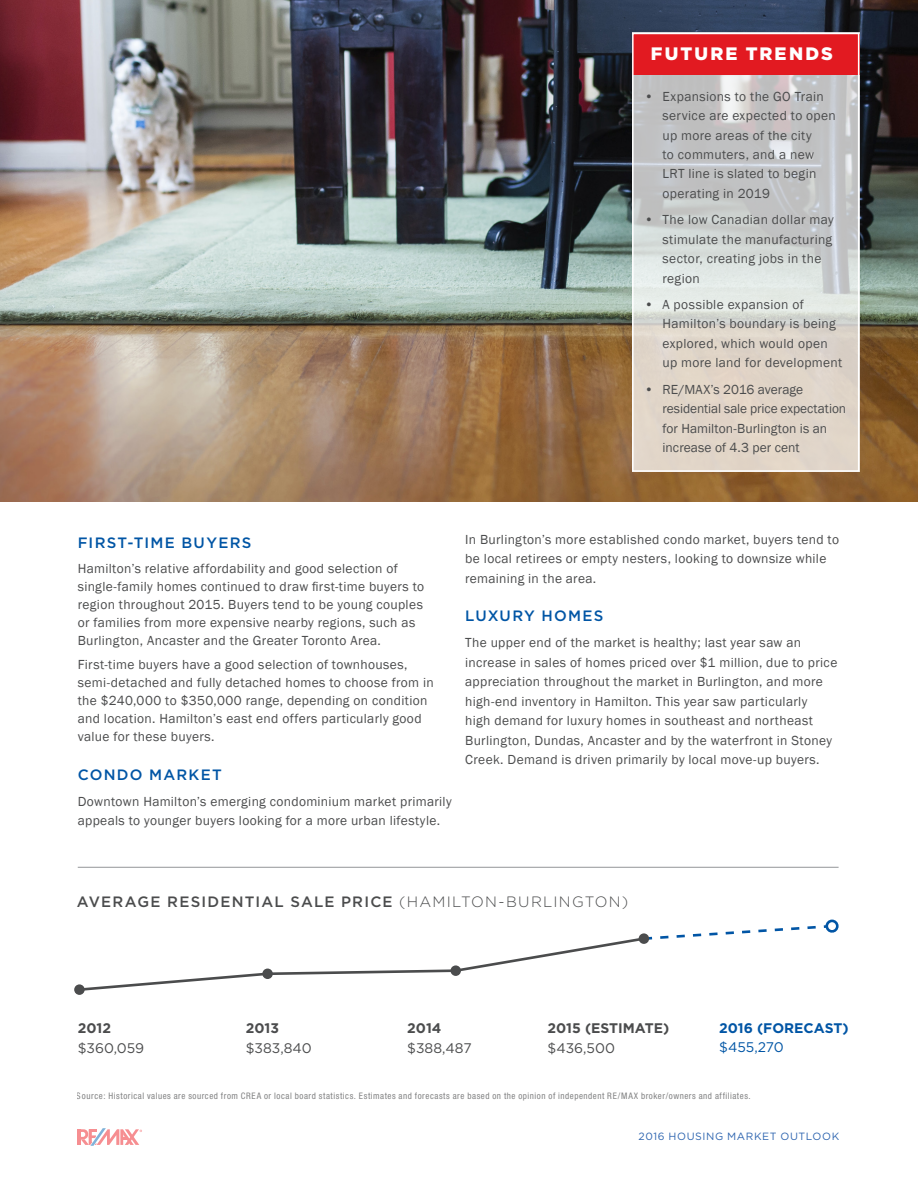
<style>
.page{position:relative;width:918px;height:1188px;background:#fff}
.page>*{position:absolute;margin:0;border:0;box-sizing:border-box;transform-origin:0 0}
.t1{font:900 18px "Gotham";letter-spacing:.125em;color:#fff}
.t2{font:500 15px "Gotham";letter-spacing:.08em;color:#4b4c4d}
.t3{font:500 15px "Gotham";letter-spacing:.085em;color:#0155a5}
.t4{font:13.95px "Gotham";color:#4b4c4d}
.t5{font:700 13.95px "Gotham";color:#4b4c4d}
.t6{font:700 13.95px "Gotham";color:#0155a5}
.t7{font:13.95px "Gotham";letter-spacing:-.005em;color:#0155a5}
.t8{font:13.5px/19.5px "Franklin Gothic";letter-spacing:.025em;color:#4b4c4d}
.t9{font:13.5px/19.5px "Franklin Gothic";color:#4b4c4d}
.t10{font:10.5px "Gotham";letter-spacing:.06em;color:#2e65b0}
.t11{font:condensed 9px "Helvetica Neue";letter-spacing:.06em;color:#4b4c4d}
.s1{font-weight:300}
</style>
<div class="page">
<hr style="left:78px;top:1129px;width:3px;height:16px;background:#ee1d23">
<svg style="left:79px;top:1128px;width:63px;height:18px"></svg>
<img style="left:0;top:0;width:918px;height:501px">
<hr style="left:78px;top:867px;width:761px;height:1px;background:#939598">
<svg style="left:635px;top:33px;width:225px;height:439px;background:#d3d1cc"></svg>
<div style="left:632px;top:34px;width:228px;height:41px;background:#e21a21"></div>
<div style="left:632px;top:33px;width:227px;height:439px;border:2px solid #fff"></div>
<svg style="left:74px;top:984px;width:11px;height:11px"></svg>
<svg style="left:825px;top:920px;width:14px;height:13px"></svg>
<svg style="left:77px;top:923px;width:758px;height:69px"></svg>
<h1 class="t1" style="left:651px;top:42px;width:183px">FUTURE TRENDS</h1>
<p class="t8" style="left:663px;top:87px;width:175px;text-indent:-18px">• Expansions to the GO Train service are expected to open up more areas of the city<br>to commuters, and a new<br>LRT line is slated to begin operating in 2019</p>
<p class="t8" style="left:663px;top:210px;width:173px;text-indent:-18px">• The low Canadian dollar may stimulate the manufacturing sector, creating jobs in the region</p>
<p class="t8" style="left:663px;top:295px;width:181px;text-indent:-18px">• A possible expansion of<br>Hamilton’s boundary is being explored, which would open up more land for development</p>
<p class="t9" style="left:663px;top:380px;width:185px;text-indent:-18px">• RE/MAX’s 2016 average residential sale price expectation for Hamilton-Burlington is an increase of 4.3 per cent</p>
<p class="t3" style="left:78px;top:534px;width:175px">FIRST-TIME BUYERS</p>
<p class="t8" style="left:78px;top:559px;width:348px;line-height:18px">Hamilton’s relative affordability and good selection of single-family homes continued to draw first-time buyers to region throughout 2015. Buyers tend to be young couples or families from more expensive nearby regions, such as Burlington, Ancaster and the Greater Toronto Area.</p>
<p class="t8" style="left:78px;top:656px;width:358px;line-height:18px">First-time buyers have a good selection of townhouses, semi-detached and fully detached homes to choose from in the $240,000 to $350,000 range, depending on condition and location. Hamilton’s east end offers particularly good value for these buyers.</p>
<p class="t3" style="left:78px;top:766px;width:146px">CONDO MARKET</p>
<p class="t8" style="left:78px;top:792px;width:376px">Downtown Hamilton’s emerging condominium market primarily appeals to younger buyers looking for a more urban lifestyle.</p>
<p class="t8" style="left:465px;top:530px;width:375px">In Burlington’s more established condo market, buyers tend to be local retirees or empty nesters, looking to downsize while remaining in the area.</p>
<p class="t3" style="left:465px;top:607px;width:140px">LUXURY HOMES</p>
<p class="t8" style="left:465px;top:633px;width:374px">The upper end of the market is healthy; last year saw an increase in sales of homes priced over $1 million, due to price appreciation throughout the market in Burlington, and more high-end inventory in Hamilton. This year saw particularly<br>high demand for luxury homes in southeast and northeast Burlington, Dundas, Ancaster and by the waterfront in Stoney Creek. Demand is driven primarily by local move-up buyers.</p>
<p class="t2" style="left:77px;top:893px;width:553px">AVERAGE RESIDENTIAL SALE PRICE <span class="s1">(HAMILTON-BURLINGTON)</span></p>
<p class="t6" style="left:719px;top:1018px;width:131px">2016 (FORECAST)</p>
<p class="t7" style="left:719px;top:1039px;width:66px">$455,270</p>
<p class="t11" style="left:77px;top:1091px;width:675px">Source: Historical values are sourced from CREA or local board statistics. Estimates and forecasts are based on the opinion of independent RE/MAX broker/owners and affiliates.</p>
<p class="t5" style="left:548px;top:1018px;width:123px">2015 (ESTIMATE)</p>
<p class="t4" style="left:548px;top:1039px;width:69px">$436,500</p>
<p class="t5" style="left:78px;top:1019px;width:35px">2012</p>
<p class="t4" style="left:78px;top:1039px;width:68px">$360,059</p>
<p class="t5" style="left:246px;top:1019px;width:35px">2013</p>
<p class="t4" style="left:246px;top:1039px;width:68px">$383,840</p>
<p class="t5" style="left:407px;top:1019px;width:36px">2014</p>
<p class="t4" style="left:407px;top:1039px;width:66px">$388,487</p>
<p class="t10" style="left:639px;top:1130px;width:202px">2016 HOUSING MARKET OUTLOOK</p>
</div>
